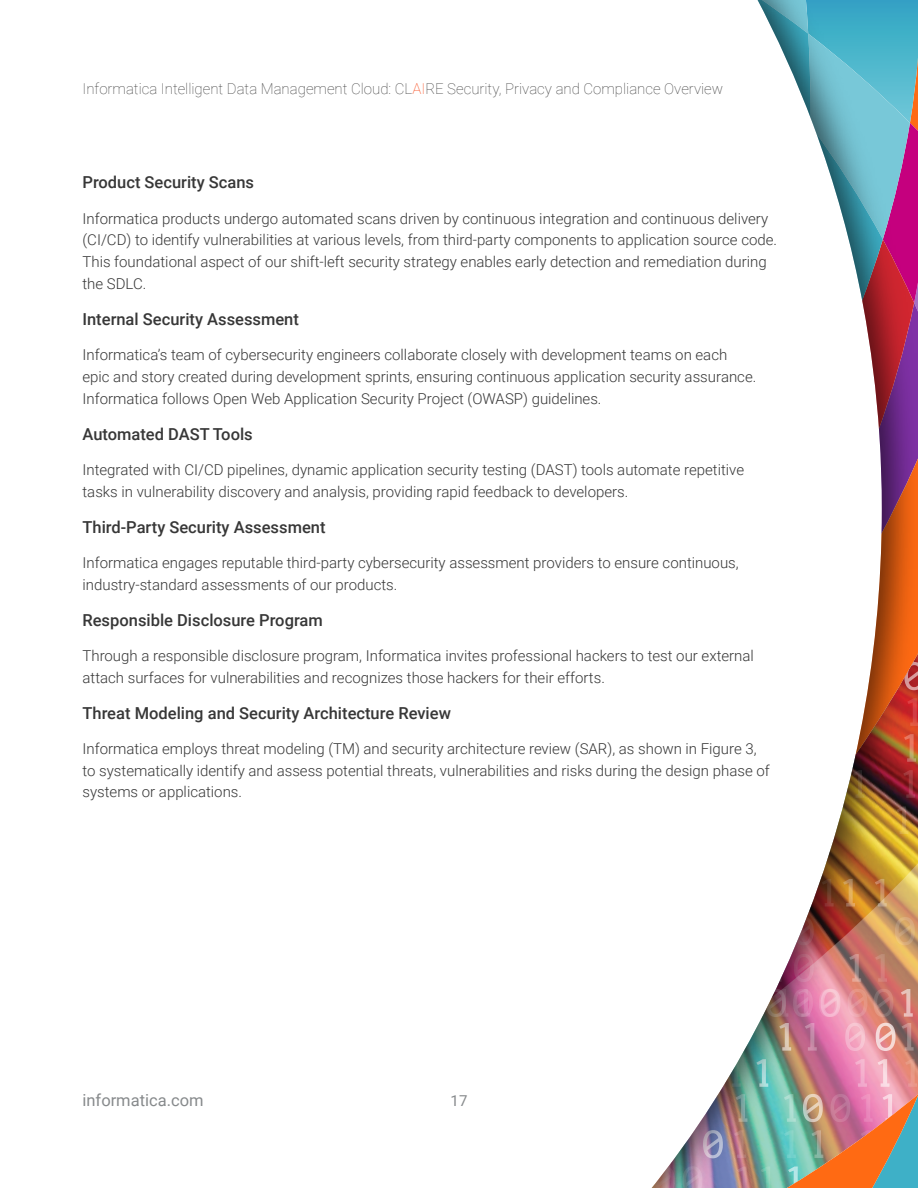
<style>
.page{position:relative;width:918px;height:1188px;background:#fff}
.page>*{position:absolute;margin:0;border:0;box-sizing:border-box;transform-origin:0 0}
.t1{font:500 16.5px "Roboto";color:#373737}
.t2{font:16.5px "Roboto";color:#878a8c}
.t3{font:300 15px/21.8px "Roboto";color:#373737}
.t4{font:100 15px "Roboto";color:#373737}
.t5{font:15px "Roboto";color:#878a8c}
.s1{color:#f94616}
</style>
<div class="page">
<img style="left:879px;top:0;width:39px;height:1188px">
<img style="left:651px;top:0;width:228px;height:1188px">
<p class="t4" style="left:82px;top:78px;width:642px">Informatica Intelligent Data Management Cloud: CL<span class="s1">AI</span>RE Security, Privacy and Compliance Overview</p>
<p class="t1" style="left:82px;top:171px;width:173px">Product Security Scans</p>
<p class="t3" style="left:82px;top:207px;width:696px">Informatica products undergo automated scans driven by continuous integration and continuous delivery (CI/CD) to identify vulnerabilities at various levels, from third-party components to application source code.<br>This foundational aspect of our shift-left security strategy enables early detection and remediation during the SDLC.</p>
<p class="t1" style="left:82px;top:307px;width:218px">Internal Security Assessment</p>
<p class="t3" style="left:82px;top:343px;width:675px">Informatica’s team of cybersecurity engineers collaborate closely with development teams on each epic and story created during development sprints, ensuring continuous application security assurance.<br>Informatica follows Open Web Application Security Project (OWASP) guidelines.</p>
<p class="t1" style="left:82px;top:422px;width:172px">Automated DAST Tools</p>
<p class="t3" style="left:82px;top:458px;width:663px">Integrated with CI/CD pipelines, dynamic application security testing (DAST) tools automate repetitive tasks in vulnerability discovery and analysis, providing rapid feedback to developers.</p>
<p class="t1" style="left:82px;top:515px;width:245px">Third-Party Security Assessment</p>
<p class="t3" style="left:82px;top:551px;width:658px">Informatica engages reputable third-party cybersecurity assessment providers to ensure continuous, industry-standard assessments of our products.</p>
<p class="t1" style="left:82px;top:608px;width:242px">Responsible Disclosure Program</p>
<p class="t3" style="left:82px;top:644px;width:673px">Through a responsible disclosure program, Informatica invites professional hackers to test our external attach surfaces for vulnerabilities and recognizes those hackers for their efforts.</p>
<p class="t1" style="left:82px;top:701px;width:370px">Threat Modeling and Security Architecture Review</p>
<p class="t3" style="left:82px;top:737px;width:689px">Informatica employs threat modeling (TM) and security architecture review (SAR), as shown in Figure 3, to systematically identify and assess potential threats, vulnerabilities and risks during the design phase of systems or applications.</p>
<p class="t2" style="left:82px;top:1088px;width:123px">informatica.com</p>
<p class="t5" style="left:451px;top:1090px;width:18px">17</p>
</div>
